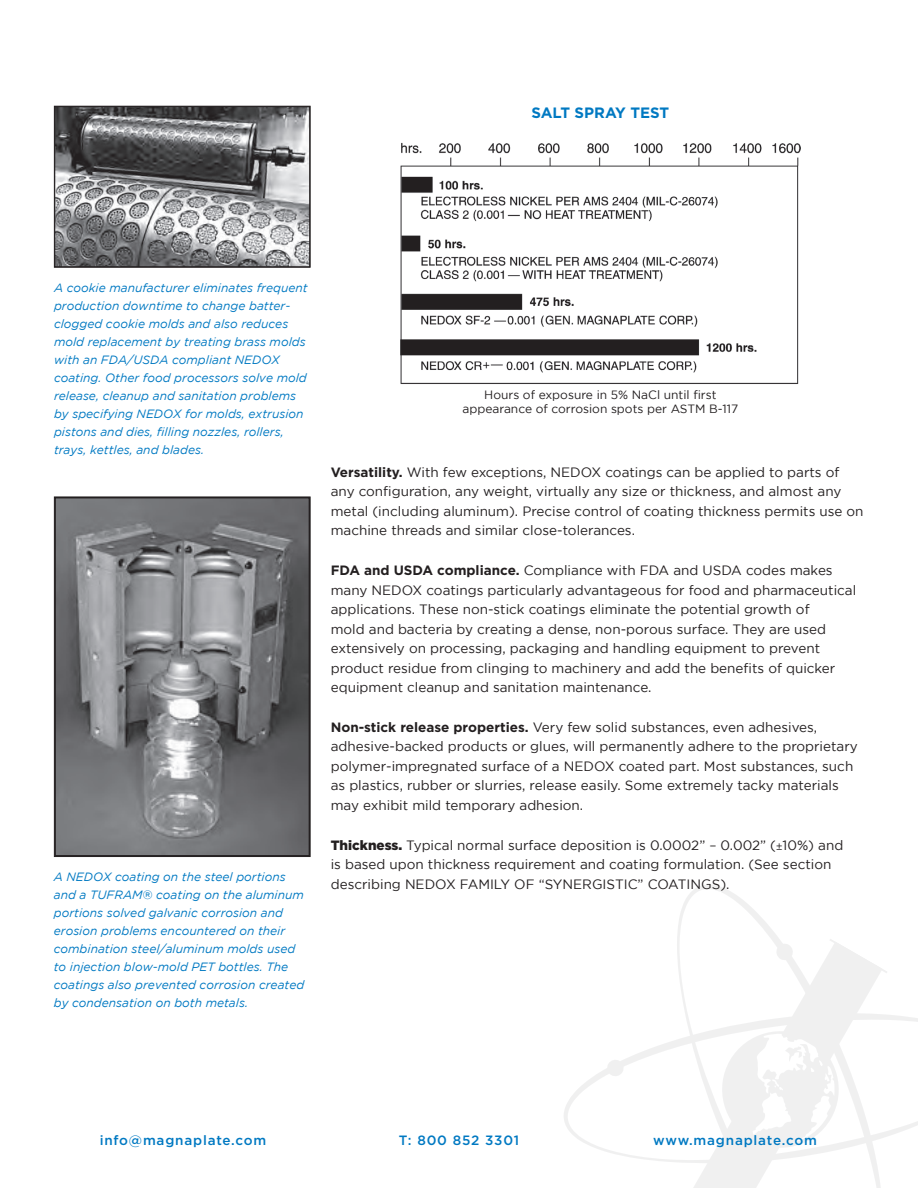
<style>
.page{position:relative;width:918px;height:1188px;background:#fff}
.page>*{position:absolute;margin:0;border:0;box-sizing:border-box;transform-origin:0 0}
.t1{font:700 15px "Gotham";color:#0079c2}
.t2{font:13.5px/19.5px "Gotham";color:#231f20}
.t3{font:500 13.5px "Gotham";letter-spacing:.06em;color:#0079c2}
.t4{font:italic 12px/18px "Gotham";color:#0079c2}
.t5{font:12px/14.4px "Gotham";color:#231f20;text-align:center}
.s1{font-weight:700}
.s2{font-weight:900}
</style>
<div class="page">
<svg style="left:564px;top:1015px;width:354px;height:147px"></svg>
<svg style="left:677px;top:885px;width:207px;height:303px"></svg>
<svg style="left:714px;top:1023px;width:133px;height:133px"></svg>
<svg style="left:606px;top:1059px;width:19px;height:18px"></svg>
<svg style="left:775px;top:943px;width:19px;height:18px"></svg>
<img style="left:56px;top:108px;width:252px;height:157px">
<div style="left:54px;top:106px;width:256px;height:162px;border:1px solid #231f20"></div>
<img style="left:400px;top:142px;width:401px;height:242px">
<img style="left:56px;top:499px;width:252px;height:356px">
<div style="left:54px;top:497px;width:256px;height:360px;border:1px solid #231f20"></div>
<p class="t1" style="left:531px;top:104px;width:139px">SALT SPRAY TEST</p>
<p class="t4" style="left:54px;top:278px;width:255px">A cookie manufacturer eliminates frequent production downtime to change batter&shy;clogged cookie molds and also reduces mold replacement by treating brass molds with an FDA/USDA compliant NEDOX coating. Other food processors solve mold release, cleanup and sanitation problems by specifying NEDOX for molds, extrusion pistons and dies, filling nozzles, rollers, trays, kettles, and blades.</p>
<p class="t4" style="left:54px;top:867px;width:252px">A NEDOX coating on the steel portions and a TUFRAM® coating on the aluminum portions solved galvanic corrosion and erosion problems encountered on their combination steel/aluminum molds used to injection blow-mold PET bottles. The coatings also prevented corrosion created by condensation on both metals.</p>
<p class="t5" style="left:463px;top:387px;width:277px">Hours of exposure in 5% NaCl until first appearance of corrosion spots per ASTM B-117</p>
<p class="t2" style="left:331px;top:462px;width:534px"><span class="s1">Versatility.</span> With few exceptions, NEDOX coatings can be applied to parts of any configuration, any weight, virtually any size or thickness, and almost any metal (including aluminum). Precise control of coating thickness permits use on machine threads and similar close-tolerances.</p>
<p class="t2" style="left:331px;top:560px;width:527px"><span class="s1">FDA and USDA compliance.</span> Compliance with FDA and USDA codes makes many NEDOX coatings particularly advantageous for food and pharmaceutical applications. These non-stick coatings eliminate the potential growth of<br>mold and bacteria by creating a dense, non-porous surface. They are used extensively on processing, packaging and handling equipment to prevent product residue from clinging to machinery and add the benefits of quicker equipment cleanup and sanitation maintenance.</p>
<p class="t2" style="left:331px;top:717px;width:529px"><span class="s1">Non-stick release properties.</span> Very few solid substances, even adhesives, adhesive-backed products or glues, will permanently adhere to the proprietary polymer-impregnated surface of a NEDOX coated part. Most substances, such as plastics, rubber or slurries, release easily. Some extremely tacky materials may exhibit mild temporary adhesion.</p>
<p class="t2" style="left:331px;top:835px;width:514px"><span class="s2">Thickness.</span> Typical normal surface deposition is 0.0002” – 0.002” ( 10%) and is based upon thickness requirement and coating formulation. (See section describing NEDOX FAMILY OF “SYNERGISTIC” COATINGS).</p>
<p class="t3" style="left:100px;top:1133px;width:168px">info@magnaplate.com</p>
<p class="t3" style="left:399px;top:1133px;width:122px">T: 800 852 3301</p>
<p class="t3" style="left:653px;top:1133px;width:165px">www.magnaplate.com</p>
</div>
